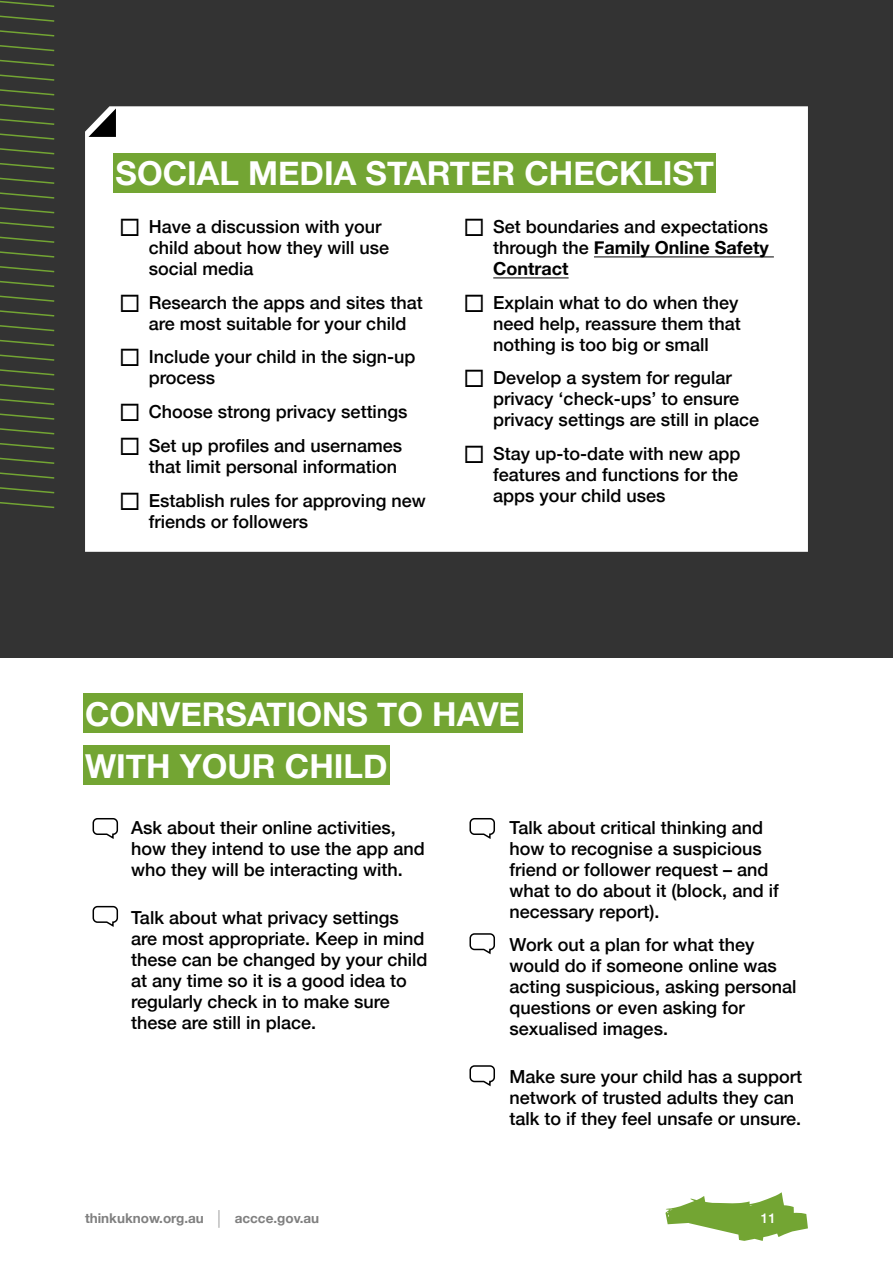
<style>
.page{position:relative;width:893px;height:1263px;background:#fff}
.page>*{position:absolute;margin:0;border:0;box-sizing:border-box;transform-origin:0 0}
.t1{font:700 33px/52.1px "Helvetica Neue";color:#fff}
.t2{font:500 18px/21px "Helvetica Neue";color:#000}
.t3{font:700 13.5px "Helvetica Neue";color:#808080}
.t4{font:500 13.5px "Helvetica Neue";color:#fff}
.s1{font-weight:700}
</style>
<div class="page">
<div style="left:0;top:0;width:893px;height:657px;background:#333"></div>
<div style="left:85px;top:106px;width:723px;height:446px;background:#fff"></div>
<svg style="left:89px;top:108px;width:27px;height:29px"></svg>
<div style="left:83px;top:694px;width:439px;height:39px;background:#73a533"></div>
<div style="left:83px;top:746px;width:307px;height:39px;background:#73a533"></div>
<div style="left:114px;top:153px;width:602px;height:39px;background:#73a533"></div>
<svg style="left:0;top:0;width:55px;height:509px"></svg>
<hr style="left:594px;top:257px;width:180px;height:1px;background:#000">
<hr style="left:493px;top:278px;width:76px;height:1px;background:#000">
<svg style="left:92px;top:818px;width:27px;height:21px"></svg>
<svg style="left:469px;top:818px;width:26px;height:21px"></svg>
<svg style="left:92px;top:905px;width:27px;height:22px"></svg>
<svg style="left:469px;top:933px;width:26px;height:22px"></svg>
<svg style="left:469px;top:1065px;width:26px;height:22px"></svg>
<svg style="left:665px;top:1192px;width:143px;height:49px"></svg>
<svg style="left:218px;top:1210px;width:2px;height:18px"></svg>
<h1 class="t1" style="left:116px;top:148px;width:600px">SOCIAL MEDIA STARTER CHECKLIST</h1>
<p class="t2" style="left:149px;top:215px;width:242px;text-indent:-30px">◻ Have a discussion with your child about how they will use social media</p>
<p class="t2" style="left:149px;top:290px;width:275px;text-indent:-30px">◻ Research the apps and sites that are most suitable for your child</p>
<p class="t2" style="left:149px;top:345px;width:268px;text-indent:-30px">◻ Include your child in the sign-up process</p>
<p class="t2" style="left:119px;top:400px;width:290px">◻ Choose strong privacy settings</p>
<p class="t2" style="left:119px;top:434px;width:285px;text-align:right">◻ Set up profiles and usernames that limit personal information</p>
<p class="t2" style="left:149px;top:488px;width:278px;text-indent:-30px">◻ Establish rules for approving new friends or followers</p>
<p class="t2" style="left:493px;top:215px;width:277px;text-align:justify;text-indent:-30px">◻ Set boundaries and expectations through the <span class="s1">Family Online Safety Contract</span></p>
<p class="t2" style="left:493px;top:290px;width:249px;text-indent:-30px">◻ Explain what to do when they need help, reassure them that nothing is too big or small</p>
<p class="t2" style="left:493px;top:366px;width:267px;text-indent:-30px">◻ Develop a system for regular privacy ‘check-ups’ to ensure privacy settings are still in place</p>
<p class="t2" style="left:493px;top:442px;width:249px;text-indent:-30px">◻ Stay up-to-date with new app features and functions for the apps your child uses</p>
<h1 class="t1" style="left:85px;top:689px;width:436px">CONVERSATIONS TO HAVE<br>WITH YOUR CHILD</h1>
<p class="t2" style="left:131px;top:816px;width:295px">Ask about their online activities, how they intend to use the app and who they will be interacting with.</p>
<p class="t2" style="left:131px;top:905px;width:298px">Talk about what privacy settings are most appropriate. Keep in mind these can be changed by your child at any time so it is a good idea to regularly check in to make sure these are still in place.</p>
<p class="t2" style="left:510px;top:816px;width:271px">Talk about critical thinking and how to recognise a suspicious friend or follower request – and what to do about it (block, and if necessary report).</p>
<p class="t2" style="left:510px;top:932px;width:288px">Work out a plan for what they would do if someone online was acting suspicious, asking personal questions or even asking for sexualised images.</p>
<p class="t2" style="left:510px;top:1064px;width:294px">Make sure your child has a support network of trusted adults they can talk to if they feel unsafe or unsure.</p>
<p class="t3" style="left:85px;top:1208px;width:120px">thinkuknow.org.au</p>
<p class="t3" style="left:235px;top:1208px;width:86px">accce.gov.au</p>
<p class="t4" style="left:761px;top:1207px;width:17px">11</p>
</div>
